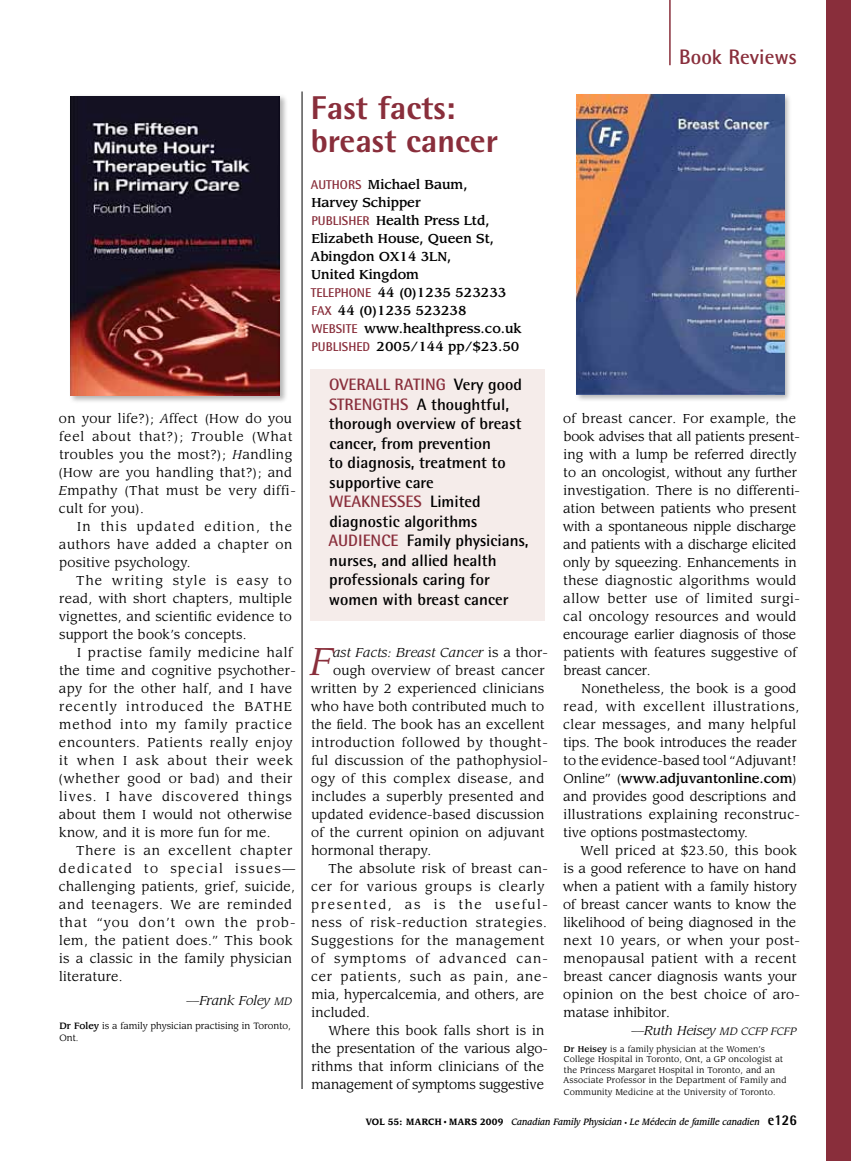
<style>
.page{position:relative;width:851px;height:1161px;background:#fff}
.page>*{position:absolute;margin:0;border:0;box-sizing:border-box;transform-origin:0 0}
.t1{font:italic 38.1px "Leawood Std";color:#892e3b}
.t2{font:800 33px/33px "Rotis Semi Sans Std";color:#892e3b}
.t3{font:700 21px "Rotis Semi Sans Std";color:#892e3b}
.t4{font:700 16.5px/19.5px "Rotis Semi Sans Std";color:#000}
.t5{font:12.75px/18px "Leawood Std";letter-spacing:.025em;color:#000}
.t6{font:12.75px/18px "Leawood Std";color:#000}
.t7{font:12.75px/18px "Leawood Std";letter-spacing:.055em;color:#000}
.t8{font:12.75px/18px "Leawood Std";letter-spacing:.045em;color:#000}
.t9{font:500 12.75px/18px "Leawood Std";color:#000}
.t10{font:italic 12.75px "Leawood Std";letter-spacing:.01em;color:#000}
.t11{font:12.75px "Leawood Std";letter-spacing:.05em;color:#000}
.t12{font:12.75px "Leawood Std";letter-spacing:-.005em;color:#000}
.t13{font:12.75px "Leawood Std";letter-spacing:-.01em;color:#000}
.t14{font:12.75px "Leawood Std";letter-spacing:.065em;color:#000}
.t15{font:12.75px "Leawood Std";letter-spacing:.125em;color:#000}
.t16{font:12.75px "Leawood Std";letter-spacing:.08em;color:#000}
.t17{font:italic 500 9px "Leawood Std";color:#000;scale:.9 1}
.t18{font:9px/12px "Leawood Std";color:#000}
.t19{font:8.25px/10.5px "Leawood Std";letter-spacing:.02em;color:#000}
.s1{font-style:italic}
.s2{font-size:10.5px}
.s3{font-weight:500}
.s4{font-family:"Rotis Semi Sans Std";font-weight:700;color:#892e3b}
.s5{color:#892e3b}
.s6{font-weight:700;font-style:normal}
.s7{font-family:"Times";font-weight:400;font-style:normal}
.s8{font-style:normal;font-size:6px}
.s9{font-family:"Rotis Semi Sans Std";font-weight:800;font-style:normal;font-size:15px}
.s10{font-style:normal}
</style>
<div class="page">
<div style="left:826px;top:0;width:24px;height:1161px;background:#892e3b"></div>
<hr style="left:669px;top:0;width:1px;height:65px;background:#892e3b">
<div style="left:310px;top:369px;width:234px;height:252px;background:#f5ecea"></div>
<div style="left:574px;top:92px;width:218px;height:310px;background:#000;opacity:.3"></div>
<img style="left:576px;top:94px;width:208px;height:300px">
<div style="left:68px;top:94px;width:220px;height:309px;background:#000;opacity:.3"></div>
<img style="left:70px;top:96px;width:210px;height:299px">
<hr style="left:302px;top:92px;width:1px;height:997px;background:#000">
<p class="t5" style="left:58px;top:410px;width:239px">on your life?); <span class="s1">A</span>ffect (How do you feel about that?); <span class="s1">T</span>rouble (What troubles you the most?); <span class="s1">H</span>andling (How are you handling that?); and<br><span class="s1">E</span>mpathy (That must be very diffi&shy;cult for you).</p>
<p class="t5" style="left:59px;top:518px;width:235px;text-align:justify;text-indent:18px">In this updated edition, the authors have added a chapter on positive psychology.</p>
<p class="t5" style="left:59px;top:572px;width:235px;text-align:justify;text-indent:18px">The writing style is easy to read, with short chapters, multiple vignettes, and scientific evidence to support the book’s concepts.</p>
<p class="t7" style="left:58px;top:644px;width:239px;text-indent:19px">I practise family medicine half the time and cognitive psychother&shy;apy for the other half, and I have recently introduced the BATHE method into my family practice encounters. Patients really enjoy it when I ask about their week (whether good or bad) and their lives. I have discovered things about them I would not otherwise know, and it is more fun for me.</p>
<p class="t8" style="left:59px;top:842px;width:238px;text-indent:17px">There is an excellent chapter dedicated to special issues— challenging patients, grief, suicide, and teenagers. We are reminded that “you don’t own the prob&shy;lem, the patient does.” This book is a classic in the family physician literature.</p>
<p class="t10" style="left:186px;top:993px;width:107px">—Frank Foley <span class="s2">MD</span></p>
<p class="t18" style="left:60px;top:1020px;width:233px"><span class="s3">Dr Foley</span> is a family physician practising in Toronto,<br>Ont.</p>
<h3 class="t3" style="left:679px;top:44px;width:119px">Book Reviews</h3>
<h2 class="t2" style="left:311px;top:90px;width:189px">Fast facts: breast cancer</h2>
<p class="t9" style="left:310px;top:176px;width:213px"><span class="s4">AUTHORS</span> Michael Baum,<br>Harvey Schipper<br><span class="s4">PUBLISHER</span> Health Press Ltd,<br>Elizabeth House, Queen St,<br>Abingdon OX14 3LN,<br>United Kingdom<br><span class="s4">TELEPHONE</span> 44 (0)1235 523233<br><span class="s4">FAX</span> 44 (0)1235 523238<br><span class="s4">WEBSITE</span> www.healthpress.co.uk<br><span class="s4">PUBLISHED</span> 2005/144 pp/$23.50</p>
<p class="t4" style="left:328px;top:374px;width:201px"><span class="s5">OVERALL RATING</span> Very good<br><span class="s5">STRENGTHS</span> A thoughtful, thorough overview of breast cancer, from prevention<br>to diagnosis, treatment to supportive care<br><span class="s5">WEAKNESSES</span> Limited diagnostic algorithms<br><span class="s5">AUDIENCE</span> Family physicians, nurses, and allied health professionals caring for women with breast cancer</p>
<p class="t6" style="left:563px;top:410px;width:238px">of breast cancer. For example, the book advises that all patients present&shy;ing with a lump be referred directly to an oncologist, without any further investigation. There is no differenti&shy;ation between patients who present with a spontaneous nipple discharge and patients with a discharge elicited only by squeezing. Enhancements in these diagnostic algorithms would allow better use of limited surgi&shy;cal oncology resources and would encourage earlier diagnosis of those patients with features suggestive of breast cancer.</p>
<p class="t5" style="left:563px;top:680px;width:238px;text-indent:18px">Nonetheless, the book is a good read, with excellent illustrations, clear messages, and many helpful tips. The book introduces the reader to the evidence-based tool “Adjuvant!<br>Online” (<span class="s3">www.adjuvantonline.com</span>) and provides good descriptions and illustrations explaining reconstruc&shy;tive options postmastectomy.</p>
<p class="t5" style="left:580px;top:842px;width:218px">Well priced at $23.50, this book</p>
<p class="t6" style="left:563px;top:860px;width:234px">is a good reference to have on hand</p>
<p class="t6" style="left:563px;top:878px;width:235px">when a patient with a family history</p>
<p class="t6" style="left:563px;top:896px;width:234px">of breast cancer wants to know the</p>
<p class="t6" style="left:563px;top:914px;width:234px">likelihood of being diagnosed in the</p>
<p class="t5" style="left:563px;top:932px;width:238px">next 10 years, or when your post-</p>
<p class="t5" style="left:563px;top:950px;width:234px">menopausal patient with a recent</p>
<p class="t5" style="left:563px;top:968px;width:234px">breast cancer diagnosis wants your</p>
<p class="t5" style="left:563px;top:986px;width:238px">opinion on the best choice of aro-</p>
<p class="t6" style="left:563px;top:1004px;width:108px">matase inhibitor.</p>
<p class="t10" style="left:631px;top:1023px;width:166px">—Ruth Heisey <span class="s2">MD CCFP FCFP</span></p>
<p class="t19" style="left:563px;top:1043px;width:225px"><span class="s3">Dr Heisey</span> is a family physician at the Women’s College Hospital in Toronto, Ont, a GP oncologist at the Princess Margaret Hospital in Toronto, and an Associate Professor in the Department of Family and</p>
<p class="t19" style="left:564px;top:1087px;width:213px">Community Medicine at the University of Toronto.</p>
<p class="t17" style="left:365px;top:1116px;width:480px"><span class="s6">VOL 55: MARCH</span> <span class="s7">•</span> <span class="s6">MARS 2009</span> Canadian Family Physician <span class="s8">•</span> Le Médecin de famille canadien <span class="s9">e126</span></p>
<h1 class="t1" style="left:310px;top:638px;width:23px">F</h1>
<p class="t10" style="left:333px;top:645px;width:216px">ast Facts: Breast Cancer <span class="s10">is a thor-</span></p>
<p class="t5" style="left:333px;top:662px;width:213px">ough overview of breast cancer</p>
<p class="t5" style="left:311px;top:680px;width:235px">written by 2 experienced clinicians</p>
<p class="t5" style="left:311px;top:698px;width:235px">who have both contributed much to</p>
<p class="t5" style="left:311px;top:716px;width:235px">the field. The book has an excellent</p>
<p class="t8" style="left:311px;top:734px;width:238px">introduction followed by thought-</p>
<p class="t5" style="left:311px;top:752px;width:238px">ful discussion of the pathophysiol-</p>
<p class="t11" style="left:311px;top:771px;width:234px">ogy of this complex disease, and</p>
<p class="t5" style="left:311px;top:788px;width:234px">includes a superbly presented and</p>
<p class="t5" style="left:311px;top:806px;width:234px">updated evidence-based discussion</p>
<p class="t5" style="left:311px;top:824px;width:235px">of the current opinion on adjuvant</p>
<p class="t5" style="left:311px;top:842px;width:121px">hormonal therapy.</p>
<p class="t5" style="left:328px;top:860px;width:221px">The absolute risk of breast can-</p>
<p class="t7" style="left:311px;top:878px;width:235px">cer for various groups is clearly</p>
<p class="t15" style="left:311px;top:897px;width:238px">presented, as is the useful-</p>
<p class="t7" style="left:311px;top:914px;width:237px">ness of risk-reduction strategies.</p>
<p class="t11" style="left:311px;top:933px;width:235px">Suggestions for the management</p>
<p class="t16" style="left:311px;top:951px;width:238px">of symptoms of advanced can-</p>
<p class="t14" style="left:311px;top:969px;width:238px">cer patients, such as pain, ane-</p>
<p class="t5" style="left:311px;top:986px;width:234px">mia, hypercalcemia, and others, are</p>
<p class="t5" style="left:311px;top:1004px;width:60px">included.</p>
<p class="t5" style="left:328px;top:1022px;width:217px">Where this book falls short is in</p>
<p class="t12" style="left:311px;top:1041px;width:238px">the presentation of the various algo-</p>
<p class="t5" style="left:311px;top:1058px;width:234px">rithms that inform clinicians of the</p>
<p class="t13" style="left:311px;top:1077px;width:234px">management of symptoms suggestive</p>
</div>
